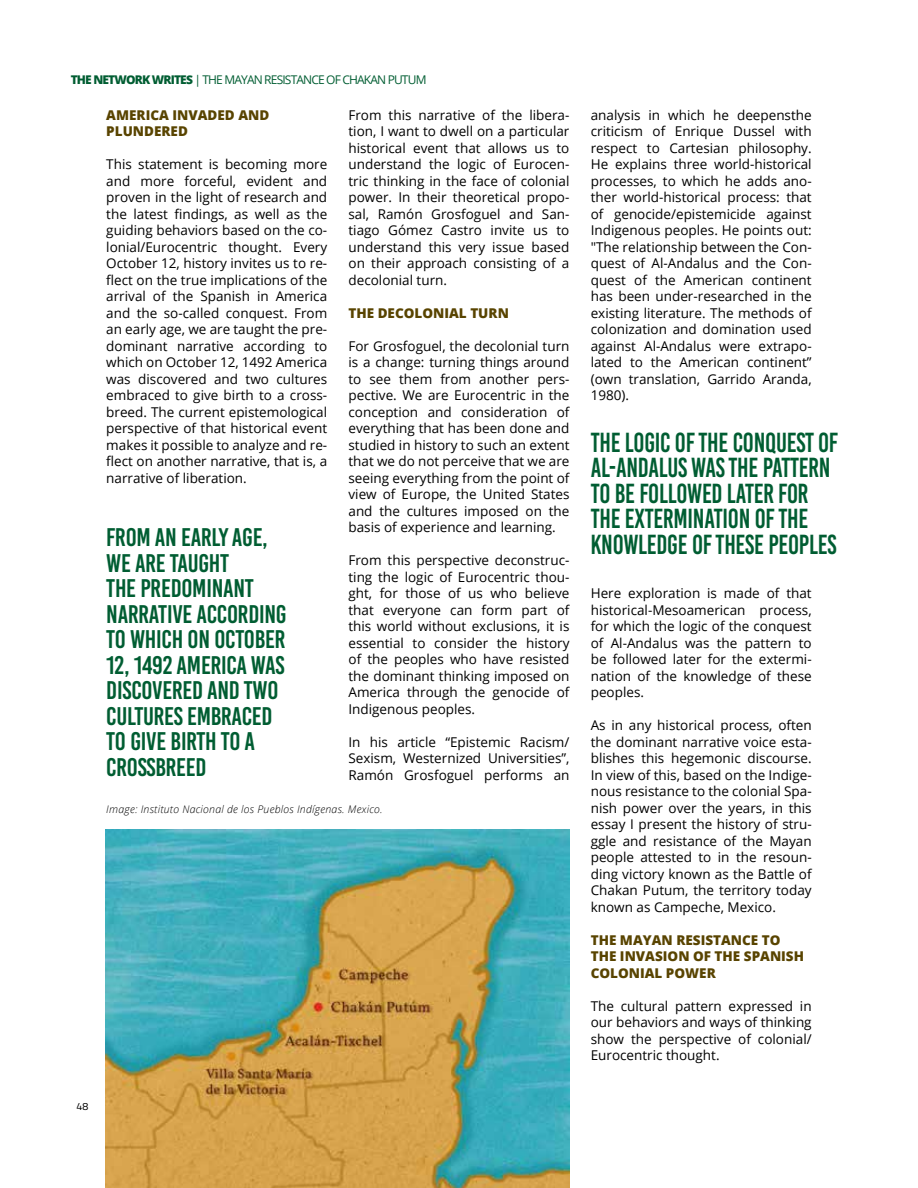
<style>
.page{position:relative;width:918px;height:1188px;background:#fff}
.page>*{position:absolute;margin:0;border:0;box-sizing:border-box;transform-origin:0 0}
.t1{font:27.6px/25.5px "Bebas Kai";letter-spacing:-.01em;color:#005d32;scale:.93 1}
.t2{font:25.5px/25.5px "Bebas Kai";letter-spacing:-.01em;color:#005d32}
.t3{font:13.5px/16.5px "Open Sans";color:#000;text-align:justify}
.t4{font:800 13.5px/16.5px "Open Sans";color:#594400}
.t5{font:12px "Open Sans";letter-spacing:-.07em;color:#005d32}
.t6{font:italic 300 10.5px "Open Sans";letter-spacing:.025em;color:#000}
.t7{font:10.5px "Titillium";color:#000}
.s1{font-weight:800}
</style>
<div class="page">
<img style="left:106px;top:830px;width:463px;height:358px">
<p class="t5" style="left:71px;top:71px;width:357px"><span class="s1">THE NETWORK WRITES</span> | THE MAYAN RESISTANCE OF CHAKAN PUTUM</p>
<p class="t4" style="left:106px;top:106px;width:165px">AMERICA INVADED AND<br>PLUNDERED</p>
<p class="t3" style="left:106px;top:156px;width:222px">This statement is becoming more and more forceful, evident and proven in the light of research and the latest findings, as well as the guiding behaviors based on the co&shy;lonial/Eurocentric thought. Every October 12, history invites us to re&shy;flect on the true implications of the arrival of the Spanish in America and the so-called conquest. From an early age, we are taught the pre&shy;dominant narrative according to which on October 12, 1492 America was discovered and two cultures embraced to give birth to a cross&shy;breed. The current epistemological perspective of that historical event makes it possible to analyze and re&shy;flect on another narrative, that is, a narrative of liberation.</p>
<h2 class="t2" style="left:106px;top:525px;width:182px">FROM AN EARLY AGE,<br>WE ARE TAUGHT<br>THE PREDOMINANT<br>NARRATIVE ACCORDING<br>TO WHICH ON OCTOBER<br>12, 1492 AMERICA WAS<br>DISCOVERED AND TWO<br>CULTURES EMBRACED<br>TO GIVE BIRTH TO A<br>CROSSBREED</h2>
<p class="t3" style="left:349px;top:106px;width:222px">From this narrative of the libera&shy;tion, I want to dwell on a particular historical event that allows us to understand the logic of Eurocen&shy;tric thinking in the face of colonial power. In their theoretical propo&shy;sal, Ramón Grosfoguel and San&shy;tiago Gómez Castro invite us to understand this very issue based on their approach consisting of a decolonial turn.</p>
<p class="t4" style="left:349px;top:304px;width:162px">THE DECOLONIAL TURN</p>
<p class="t3" style="left:349px;top:337px;width:222px">For Grosfoguel, the decolonial turn is a change: turning things around to see them from another pers&shy;pective. We are Eurocentric in the conception and consideration of everything that has been done and studied in history to such an extent that we do not perceive that we are seeing everything from the point of view of Europe, the United States and the cultures imposed on the basis of experience and learning.</p>
<p class="t3" style="left:349px;top:552px;width:222px">From this perspective deconstruc&shy;ting the logic of Eurocentric thou&shy;ght, for those of us who believe that everyone can form part of this world without exclusions, it is essential to consider the history of the peoples who have resisted the dominant thinking imposed on America through the genocide of Indigenous peoples.</p>
<p class="t3" style="left:349px;top:733px;width:222px">In his article “Epistemic Racism/ Sexism, Westernized Universities”, Ramón Grosfoguel performs an</p>
<p class="t6" style="left:106px;top:802px;width:278px">Image: Instituto Nacional de los Pueblos Indígenas. Mexico.</p>
<p class="t7" style="left:77px;top:1098px;width:13px">48</p>
<p class="t3" style="left:591px;top:106px;width:222px">analysis in which he deepensthe criticism of Enrique Dussel with respect to Cartesian philosophy.<br>He explains three world-historical processes, to which he adds ano&shy;ther world-historical process: that of genocide/epistemicide against Indigenous peoples. He points out: "The relationship between the Con&shy;quest of Al-Andalus and the Con&shy;quest of the American continent has been under-researched in the existing literature. The methods of colonization and domination used against Al-Andalus were extrapo&shy;lated to the American continent” (own translation, Garrido Aranda, 1980).</p>
<h1 class="t1" style="left:591px;top:430px;width:268px">THE LOGIC OF THE CONQUEST OF<br>AL-ANDALUS WAS THE PATTERN<br>TO BE FOLLOWED LATER FOR<br>THE EXTERMINATION OF THE<br>KNOWLEDGE OF THESE PEOPLES</h1>
<p class="t3" style="left:591px;top:585px;width:222px">Here exploration is made of that historical-Mesoamerican process, for which the logic of the conquest of Al-Andalus was the pattern to be followed later for the extermi&shy;nation of the knowledge of these peoples.</p>
<p class="t3" style="left:591px;top:717px;width:222px">As in any historical process, often the dominant narrative voice esta&shy;blishes this hegemonic discourse.<br>In view of this, based on the Indige&shy;nous resistance to the colonial Spa&shy;nish power over the years, in this essay I present the history of stru&shy;ggle and resistance of the Mayan people attested to in the resoun&shy;ding victory known as the Battle of Chakan Putum, the territory today known as Campeche, Mexico.</p>
<p class="t4" style="left:591px;top:931px;width:215px">THE MAYAN RESISTANCE TO<br>THE INVASION OF THE SPANISH<br>COLONIAL POWER</p>
<p class="t3" style="left:591px;top:997px;width:222px">The cultural pattern expressed in our behaviors and ways of thinking show the perspective of colonial/ Eurocentric thought.</p>
</div>
